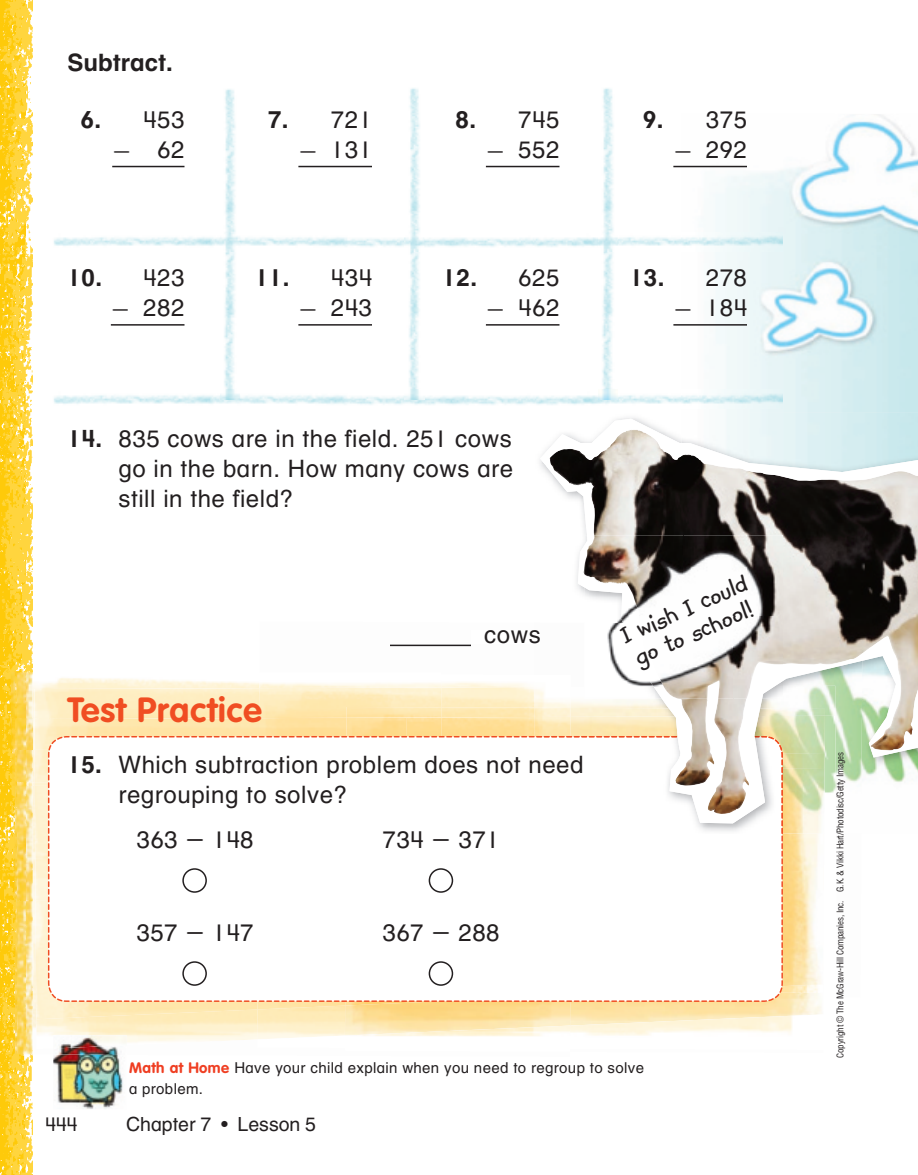
<style>
.page{position:relative;width:918px;height:1175px;background:#fff}
.page>*{position:absolute;margin:0;border:0;box-sizing:border-box;transform-origin:0 0}
.t1{font:700 34.5px "VAG Rounded Std";letter-spacing:.025em;color:#f04d22}
.t2{font:700 27px/25.5px "Kidprint OTF";color:#231f20}
.t3{font:24px/30px "Macm Helv OTF";letter-spacing:.025em;color:#231f20;text-align:justify}
.t4{font:700 24px "Macm Helv OTF";color:#231f20}
.t5{font:19.5px "Macm Helv OTF";color:#231f20}
.t6{font:15px/21px "Macm Helv OTF";letter-spacing:.025em;color:#231f20}
.t7{font:condensed 9px "Helvetica LT Std";letter-spacing:-.02em;color:#231f20}
.s1{font-weight:700}
.s2{font-family:"Uni Math"}
.s3{font-weight:400}
.s4{font-family:"Uni Math";font-weight:600}
.s5{font-family:"VAG Rounded Std";font-weight:700;color:#ef3e22}
</style>
<div class="page">
<img style="left:0;top:0;width:32px;height:1174px">
<img style="left:681px;top:114px;width:237px;height:299px">
<img style="left:53px;top:1056px;width:70px;height:53px">
<img style="left:17px;top:672px;width:242px;height:77px">
<svg style="left:17px;top:672px;width:15px;height:1px"></svg>
<img style="left:11px;top:672px;width:6px;height:77px">
<img style="left:12px;top:718px;width:3px;height:68px">
<img style="left:14px;top:749px;width:3px;height:151px">
<img style="left:17px;top:749px;width:31px;height:33px">
<img style="left:32px;top:1003px;width:87px;height:53px">
<img style="left:32px;top:900px;width:3px;height:103px">
<img style="left:15px;top:900px;width:17px;height:154px">
<img style="left:16px;top:786px;width:32px;height:114px">
<img style="left:34px;top:687px;width:407px;height:32px">
<img style="left:441px;top:687px;width:93px;height:49px">
<img style="left:347px;top:707px;width:94px;height:10px">
<img style="left:35px;top:900px;width:222px;height:149px">
<img style="left:53px;top:1035px;width:74px;height:13px">
<svg style="left:16px;top:782px;width:19px;height:4px"></svg>
<img style="left:570px;top:993px;width:252px;height:32px">
<img style="left:784px;top:986px;width:34px;height:7px">
<img style="left:257px;top:1009px;width:88px;height:30px">
<img style="left:36px;top:900px;width:221px;height:119px">
<img style="left:35px;top:782px;width:13px;height:4px">
<img style="left:783px;top:834px;width:38px;height:152px">
<img style="left:259px;top:717px;width:182px;height:19px">
<img style="left:347px;top:718px;width:60px;height:18px">
<img style="left:257px;top:1005px;width:88px;height:4px">
<svg style="left:47px;top:735px;width:17px;height:18px"></svg>
<svg style="left:72px;top:1002px;width:688px;height:3px;background:#fdde97"></svg>
<svg style="left:783px;top:985px;width:1px;height:17px"></svg>
<svg style="left:48px;top:736px;width:735px;height:266px"></svg>
<hr style="left:112px;top:166px;width:73px;height:1px;background:#231f20">
<hr style="left:298px;top:166px;width:74px;height:1px;background:#231f20">
<hr style="left:486px;top:166px;width:74px;height:1px;background:#231f20">
<hr style="left:673px;top:166px;width:74px;height:1px;background:#231f20">
<hr style="left:111px;top:324px;width:74px;height:1px;background:#231f20">
<hr style="left:298px;top:324px;width:74px;height:1px;background:#231f20">
<hr style="left:486px;top:324px;width:74px;height:1px;background:#231f20">
<hr style="left:673px;top:324px;width:74px;height:1px;background:#231f20">
<hr style="left:390px;top:644px;width:81px;height:2px;background:#231f20">
<img style="left:224px;top:89px;width:12px;height:300px">
<img style="left:409px;top:88px;width:11px;height:301px">
<img style="left:602px;top:88px;width:12px;height:301px">
<img style="left:54px;top:232px;width:729px;height:19px">
<img style="left:220px;top:232px;width:20px;height:19px">
<img style="left:54px;top:389px;width:729px;height:20px">
<div style="left:182px;top:868px;width:25px;height:24px;border:2px solid #231f20;border-radius:50%"></div>
<div style="left:429px;top:868px;width:24px;height:24px;border:2px solid #231f20;border-radius:50%"></div>
<div style="left:182px;top:961px;width:25px;height:24px;border:2px solid #231f20;border-radius:50%"></div>
<div style="left:429px;top:961px;width:24px;height:24px;border:2px solid #231f20;border-radius:50%"></div>
<img style="left:534px;top:707px;width:6px;height:9px">
<img style="left:534px;top:716px;width:6px;height:20px">
<img style="left:783px;top:823px;width:38px;height:11px">
<img style="left:534px;top:737px;width:247px;height:97px">
<img style="left:781px;top:823px;width:2px;height:11px">
<img style="left:534px;top:755px;width:6px;height:22px">
<svg style="left:540px;top:419px;width:378px;height:404px"></svg>
<img style="left:587px;top:485px;width:132px;height:302px">
<img style="left:584px;top:617px;width:50px;height:81px">
<img style="left:584px;top:535px;width:199px;height:82px">
<img style="left:634px;top:617px;width:149px;height:81px">
<p class="t4" style="left:68px;top:53px;width:107px">Subtract.</p>
<p class="t3" style="left:81px;top:106px;width:105px"><span class="s1">6.</span> 453</p>
<p class="t3" style="left:112px;top:136px;width:74px"><span class="s2">-</span> 62</p>
<p class="t4" style="left:68px;top:268px;width:118px">10. <span class="s3">423</span></p>
<p class="t3" style="left:111px;top:294px;width:75px"><span class="s2">-</span> 282</p>
<p class="t3" style="left:268px;top:106px;width:105px"><span class="s1">7.</span> 721</p>
<p class="t3" style="left:298px;top:136px;width:75px"><span class="s2">-</span> 131</p>
<p class="t4" style="left:255px;top:268px;width:118px">11. <span class="s3">434</span></p>
<p class="t3" style="left:298px;top:294px;width:75px"><span class="s2">-</span> 243</p>
<p class="t3" style="left:456px;top:106px;width:105px"><span class="s1">8.</span> 745</p>
<p class="t3" style="left:486px;top:136px;width:75px"><span class="s2">-</span> 552</p>
<p class="t4" style="left:442px;top:268px;width:119px">12. <span class="s3">625</span></p>
<p class="t3" style="left:486px;top:294px;width:75px"><span class="s2">-</span> 462</p>
<p class="t3" style="left:643px;top:106px;width:105px"><span class="s1">9.</span> 375</p>
<p class="t3" style="left:673px;top:136px;width:75px"><span class="s2">-</span> 292</p>
<p class="t4" style="left:630px;top:268px;width:119px">13. <span class="s3">278</span></p>
<p class="t3" style="left:673px;top:294px;width:75px"><span class="s2">-</span> 184</p>
<p class="t3" style="left:119px;top:425px;width:396px;text-indent:-51px"><span class="s1">14.</span> 835 cows are in the field. 251 cows go in the barn. How many cows are still in the field?</p>
<p class="t1" style="left:67px;top:695px;width:196px">Test Practice</p>
<p class="t3" style="left:484px;top:622px;width:58px">cows</p>
<p class="t3" style="left:118px;top:751px;width:467px;text-indent:-51px"><span class="s1">15.</span> Which subtraction problem does not need regrouping to solve?</p>
<p class="t3" style="left:136px;top:826px;width:119px">363 <span class="s4">-</span> 148</p>
<p class="t3" style="left:382px;top:826px;width:119px">734 <span class="s4">-</span> 371</p>
<p class="t3" style="left:136px;top:919px;width:119px">357 <span class="s4">-</span> 147</p>
<p class="t3" style="left:382px;top:919px;width:119px">367 <span class="s4">-</span> 288</p>
<p class="t2" style="left:618px;top:628px;width:137px;rotate:-24deg">I wish I could go to school!</p>
<p class="t6" style="left:129px;top:1058px;width:517px"><span class="s5">Math at Home</span> Have your child explain when you need to regroup to solve a problem.</p>
<p class="t5" style="left:45px;top:1116px;width:34px">444</p>
<p class="t5" style="left:126px;top:1116px;width:191px">Chapter 7 • Lesson 5</p>
<p class="t7" style="left:836px;top:1058px;width:307px;rotate:-90deg">Copyright © The McGraw-Hill Companies, Inc. G.K. &amp; Vikki Hart/Photodisc/Getty Images</p>
</div>
